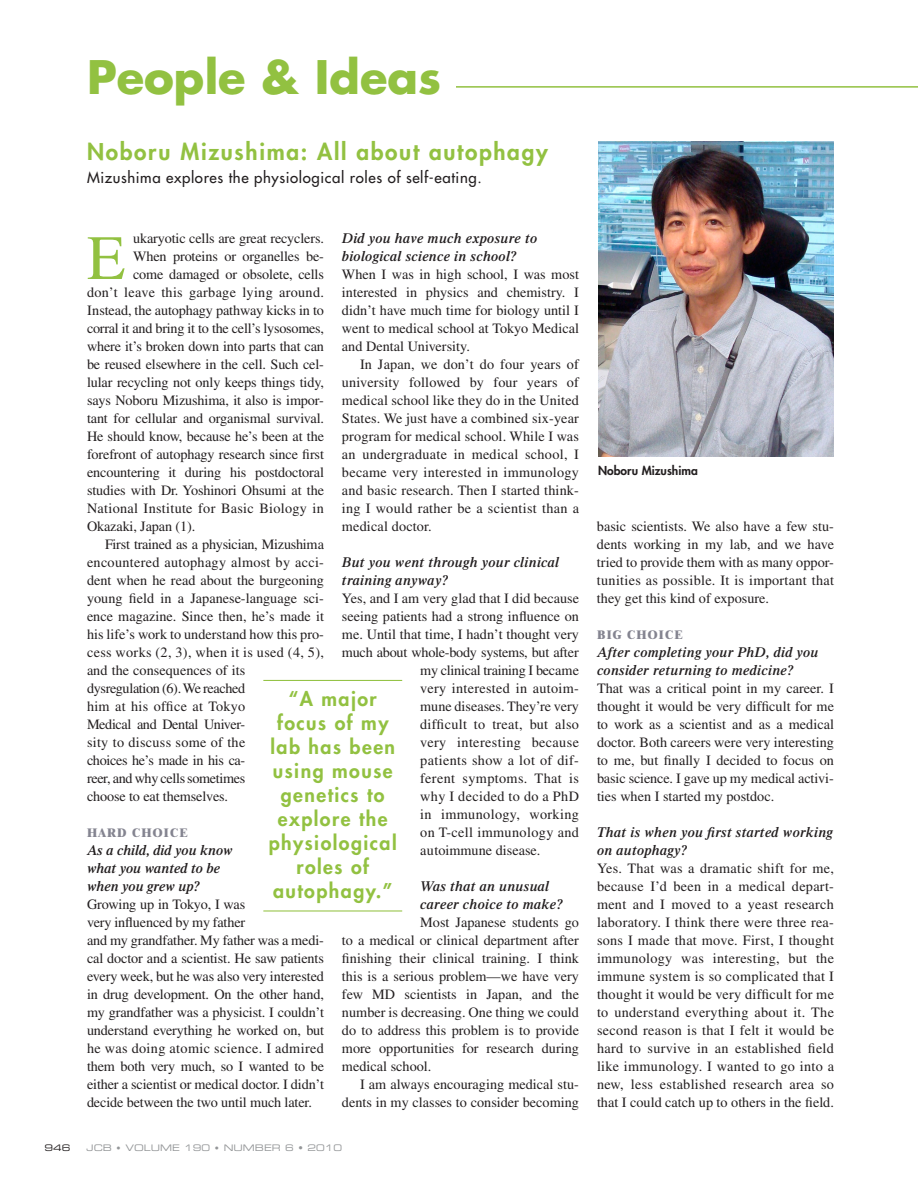
<style>
.page{position:relative;width:918px;height:1188px;background:#fff}
.page>*{position:absolute;margin:0;border:0;box-sizing:border-box;transform-origin:0 0}
.t1{font:63px "Times LT Std";color:#92c141}
.t2{font:700 45px "Futura Std";color:#92c141}
.t3{font:800 22.5px "Futura Std";letter-spacing:.075em;color:#92c141}
.t4{font:800 19.5px/24px "Futura Std";letter-spacing:.075em;color:#92c141;text-align:center}
.t5{font:500 15px "Futura Std";letter-spacing:.04em;color:#231f20}
.t6{font:14.25px/18px "Times LT Std";letter-spacing:-.01em;color:#231f20;text-align:justify}
.t7{font:italic 600 14.25px/18px "Times LT Std";letter-spacing:.02em;color:#231f20}
.t8{font:14.25px "Times LT Std";letter-spacing:.02em;color:#231f20}
.t9{font:14.25px "Times LT Std";letter-spacing:.025em;color:#231f20}
.t10{font:italic 600 14.25px/18px "Times LT Std";color:#231f20}
.t11{font:800 12px "Times LT Std";letter-spacing:.1em;color:#848490}
.t12{font:800 12px "Futura Std";color:#231f20}
.t13{font:9px "Eurostile LT Std Ex 2";color:#949698}
.t14{font:9px "Eurostile LT Std Ex 2";color:#231f20}
.s1{font-size:8.25px}
</style>
<div class="page">
<hr style="left:456px;top:86px;width:462px;height:2px;background:#92c141">
<hr style="left:263px;top:680px;width:139px;height:1px;background:#92c141">
<hr style="left:263px;top:910px;width:139px;height:2px;background:#92c141">
<img style="left:598px;top:142px;width:236px;height:314px">
<h2 class="t2" style="left:87px;top:56px;width:356px">People &amp; Ideas</h2>
<h3 class="t3" style="left:87px;top:142px;width:462px">Noboru Mizushima: All about autophagy</h3>
<p class="t5" style="left:87px;top:170px;width:396px">Mizushima explores the physiological roles of self-eating.</p>
<p class="t7" style="left:342px;top:231px;width:197px">Did you have much exposure to biological science in school?</p>
<p class="t6" style="left:342px;top:267px;width:239px">When I was in high school, I was most interested in physics and chemistry. I didn’t have much time for biology until I went to medical school at Tokyo Medical and Dental University.</p>
<p class="t6" style="left:342px;top:357px;width:239px;text-indent:18px">In Japan, we don’t do four years of university followed by four years of medical school like they do in the United States. We just have a combined six-year program for medical school. While I was an undergraduate in medical school, I became very interested in immunology and basic research. Then I started think&shy;ing I would rather be a scientist than a medical doctor.</p>
<p class="t7" style="left:342px;top:555px;width:219px">But you went through your clinical training anyway?</p>
<p class="t6" style="left:342px;top:591px;width:239px">Yes, and I am very glad that I did because</p>
<p class="t6" style="left:342px;top:609px;width:239px">seeing patients had a strong influence on</p>
<p class="t6" style="left:342px;top:627px;width:239px">me. Until that time, I hadn’t thought very</p>
<p class="t6" style="left:342px;top:645px;width:239px">much about whole-body systems, but after</p>
<p class="t6" style="left:420px;top:663px;width:160px">my clinical training I became</p>
<p class="t8" style="left:420px;top:683px;width:160px">very interested in autoim-</p>
<p class="t6" style="left:420px;top:699px;width:160px">mune diseases. They’re very</p>
<p class="t8" style="left:420px;top:719px;width:160px">difficult to treat, but also</p>
<p class="t9" style="left:420px;top:737px;width:160px">very interesting because</p>
<p class="t9" style="left:420px;top:755px;width:160px">patients show a lot of dif-</p>
<p class="t9" style="left:420px;top:773px;width:160px">ferent symptoms. That is</p>
<p class="t9" style="left:420px;top:791px;width:160px">why I decided to do a PhD</p>
<p class="t9" style="left:420px;top:809px;width:160px">in immunology, working</p>
<p class="t9" style="left:420px;top:827px;width:160px">on T-cell immunology and</p>
<p class="t6" style="left:420px;top:843px;width:122px">autoimmune disease.</p>
<p class="t7" style="left:420px;top:879px;width:145px">Was that an unusual career choice to make?</p>
<p class="t6" style="left:342px;top:915px;width:239px;text-indent:78px">Most Japanese students go to a medical or clinical department after finishing their clinical training. I think this is a serious problem—we have very few MD scientists in Japan, and the number is decreasing. One thing we could do to address this problem is to provide more opportunities for research during medical school.</p>
<p class="t6" style="left:342px;top:1077px;width:239px;text-align:right">I am always encouraging medical stu&shy;dents in my classes to consider becoming</p>
<h1 class="t1" style="left:87px;top:234px;width:40px">E</h1>
<p class="t6" style="left:133px;top:231px;width:192px">ukaryotic cells are great recyclers.</p>
<p class="t6" style="left:133px;top:249px;width:192px">When proteins or organelles be-</p>
<p class="t6" style="left:133px;top:267px;width:192px">come damaged or obsolete, cells</p>
<p class="t8" style="left:87px;top:287px;width:239px">don’t leave this garbage lying around.</p>
<p class="t6" style="left:87px;top:303px;width:239px">Instead, the autophagy pathway kicks in to</p>
<p class="t6" style="left:87px;top:321px;width:239px">corral it and bring it to the cell’s lysosomes,</p>
<p class="t6" style="left:87px;top:339px;width:239px">where it’s broken down into parts that can</p>
<p class="t6" style="left:87px;top:357px;width:239px">be reused elsewhere in the cell. Such cel-</p>
<p class="t6" style="left:87px;top:375px;width:238px">lular recycling not only keeps things tidy,</p>
<p class="t6" style="left:87px;top:393px;width:239px">says Noboru Mizushima, it also is impor-</p>
<p class="t6" style="left:87px;top:411px;width:239px">tant for cellular and organismal survival.</p>
<p class="t6" style="left:87px;top:429px;width:239px">He should know, because he’s been at the</p>
<p class="t6" style="left:87px;top:447px;width:239px">forefront of autophagy research since first</p>
<p class="t6" style="left:87px;top:465px;width:239px">encountering it during his postdoctoral</p>
<p class="t6" style="left:87px;top:483px;width:239px">studies with Dr. Yoshinori Ohsumi at the</p>
<p class="t8" style="left:87px;top:503px;width:238px">National Institute for Basic Biology in</p>
<p class="t6" style="left:87px;top:519px;width:110px">Okazaki, Japan (1).</p>
<p class="t6" style="left:105px;top:537px;width:221px">First trained as a physician, Mizushima</p>
<p class="t8" style="left:87px;top:557px;width:239px">encountered autophagy almost by acci-</p>
<p class="t6" style="left:87px;top:573px;width:239px">dent when he read about the burgeoning</p>
<p class="t6" style="left:87px;top:591px;width:239px">young field in a Japanese-language sci-</p>
<p class="t6" style="left:87px;top:609px;width:239px">ence magazine. Since then, he’s made it</p>
<p class="t6" style="left:87px;top:627px;width:238px">his life’s work to understand how this pro-</p>
<p class="t9" style="left:87px;top:647px;width:239px">cess works (2, 3), when it is used (4, 5),</p>
<p class="t6" style="left:87px;top:663px;width:160px">and the consequences of its</p>
<p class="t6" style="left:87px;top:681px;width:160px">dysregulation (6). We reached</p>
<p class="t8" style="left:87px;top:701px;width:160px">him at his office at Tokyo</p>
<p class="t6" style="left:87px;top:717px;width:160px">Medical and Dental Univer-</p>
<p class="t8" style="left:87px;top:737px;width:160px">sity to discuss some of the</p>
<p class="t6" style="left:87px;top:753px;width:160px">choices he’s made in his ca-</p>
<p class="t6" style="left:87px;top:771px;width:160px">reer, and why cells sometimes</p>
<p class="t6" style="left:87px;top:789px;width:143px">choose to eat themselves.</p>
<p class="t11" style="left:87px;top:828px;width:103px">HARD CHOICE</p>
<p class="t10" style="left:87px;top:843px;width:147px">As a child, did you know what you wanted to be when you grew up?</p>
<p class="t6" style="left:87px;top:897px;width:239px;text-align:left">Growing up in Tokyo, I was<br>very influenced by my father<br>and my grandfather. My father was a medi&shy;cal doctor and a scientist. He saw patients every week, but he was also very interested in drug development. On the other hand, my grandfather was a physicist. I couldn’t understand everything he worked on, but he was doing atomic science. I admired them both very much, so I wanted to be either a scientist or medical doctor. I didn’t decide between the two until much later.</p>
<h3 class="t4" style="left:269px;top:689px;width:129px">“A major focus of my lab has been using mouse genetics to explore the physiological roles of autophagy.”</h3>
<p class="t14" style="left:44px;top:1144px;width:28px">946</p>
<p class="t13" style="left:87px;top:1144px;width:257px">JCB <span class="s1">•</span> VOLUME 190 <span class="s1">•</span> NUMBER 6 • 2010</p>
<p class="t12" style="left:598px;top:465px;width:101px">Noboru Mizushima</p>
<p class="t6" style="left:597px;top:519px;width:239px">basic scientists. We also have a few stu&shy;dents working in my lab, and we have tried to provide them with as many oppor&shy;tunities as possible. It is important that they get this kind of exposure.</p>
<p class="t11" style="left:597px;top:630px;width:88px">BIG CHOICE</p>
<p class="t7" style="left:597px;top:645px;width:223px">After completing your PhD, did you consider returning to medicine?</p>
<p class="t6" style="left:597px;top:681px;width:239px">That was a critical point in my career. I thought it would be very difficult for me to work as a scientist and as a medical doctor. Both careers were very interesting to me, but finally I decided to focus on basic science. I gave up my medical activi&shy;ties when I started my postdoc.</p>
<p class="t7" style="left:597px;top:825px;width:237px">That is when you first started working on autophagy?</p>
<p class="t6" style="left:597px;top:861px;width:239px">Yes. That was a dramatic shift for me, because I’d been in a medical depart&shy;ment and I moved to a yeast research laboratory. I think there were three rea&shy;sons I made that move. First, I thought immunology was interesting, but the immune system is so complicated that I thought it would be very difficult for me to understand everything about it. The second reason is that I felt it would be hard to survive in an established field like immunology. I wanted to go into a new, less established research area so that I could catch up to others in the field.</p>
</div>
